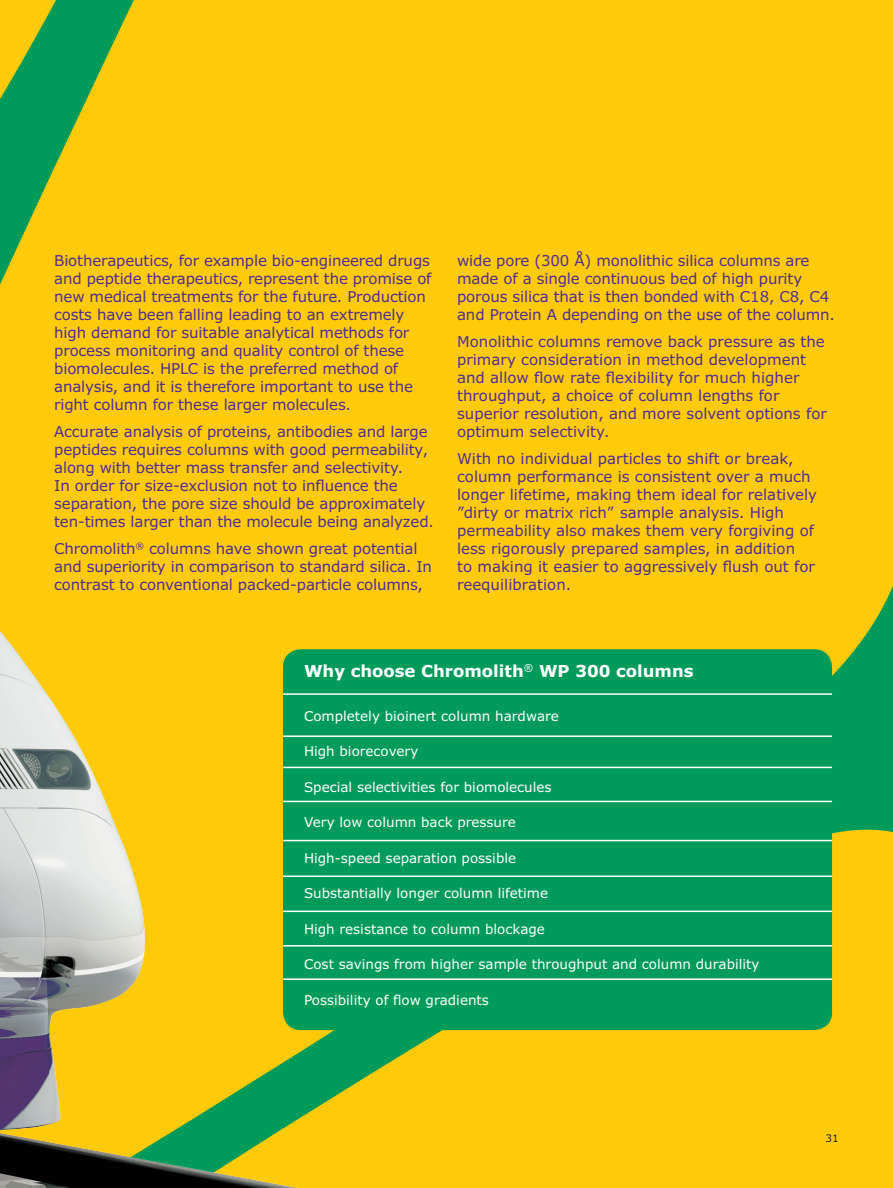
<style>
.page{position:relative;width:893px;height:1188px;background:#fff}
.page>*{position:absolute;margin:0;border:0;box-sizing:border-box;transform-origin:0 0}
.t1{font:700 16.5px "Verdana Pro";color:#fff}
.t2{font:15px/18px "Verdana Pro";letter-spacing:-.01em;color:#502e92}
.t3{font:13.5px "Verdana Pro";color:#fff}
.t4{font:10.5px "Verdana Pro";color:#231f20}
</style>
<div class="page">
<div style="left:306px;top:0;width:587px;height:1188px;background:#feca0a"></div>
<svg style="left:0;top:0;width:306px;height:277px;fill:#feca0a"></svg>
<div style="left:283px;top:649px;width:549px;height:381px;background:#009a5a;border-radius:18px"></div>
<hr style="left:283px;top:693px;width:549px;height:2px;background:#fff">
<hr style="left:283px;top:735px;width:549px;height:2px;background:#fff">
<hr style="left:283px;top:767px;width:549px;height:1px;background:#fff">
<hr style="left:283px;top:801px;width:549px;height:1px;background:#fff">
<hr style="left:283px;top:840px;width:549px;height:1px;background:#fff">
<hr style="left:283px;top:876px;width:549px;height:1px;background:#fff">
<hr style="left:283px;top:911px;width:549px;height:1px;background:#fff">
<hr style="left:283px;top:945px;width:549px;height:2px;background:#fff">
<hr style="left:283px;top:978px;width:549px;height:2px;background:#fff">
<img style="left:0;top:277px;width:351px;height:911px">
<p class="t2" style="left:54px;top:252px;width:379px">Biotherapeutics, for example bio-engineered drugs and peptide therapeutics, represent the promise of new medical treatments for the future. Production costs have been falling leading to an extremely high demand for suitable analytical methods for process monitoring and quality control of these biomolecules. HPLC is the preferred method of analysis, and it is therefore important to use the right column for these larger molecules.</p>
<p class="t2" style="left:54px;top:423px;width:381px">Accurate analysis of proteins, antibodies and large peptides requires columns with good permeability, along with better mass transfer and selectivity.<br>In order for size-exclusion not to influence the separation, the pore size should be approximately ten-times larger than the molecule being analyzed.</p>
<p class="t2" style="left:54px;top:540px;width:379px">Chromolith<sup>®</sup> columns have shown great potential and superiority in comparison to standard silica. In contrast to conventional packed-particle columns,</p>
<p class="t2" style="left:457px;top:252px;width:379px">wide pore (300 Å) monolithic silica columns are made of a single continuous bed of high purity porous silica that is then bonded with C18, C8, C4 and Protein A depending on the use of the column.</p>
<p class="t2" style="left:457px;top:333px;width:371px">Monolithic columns remove back pressure as the primary consideration in method development and allow flow rate flexibility for much higher throughput, a choice of column lengths for superior resolution, and more solvent options for optimum selectivity.</p>
<p class="t2" style="left:457px;top:450px;width:361px">With no individual particles to shift or break, column performance is consistent over a much longer lifetime, making them ideal for relatively ”dirty or matrix rich” sample analysis. High permeability also makes them very forgiving of less rigorously prepared samples, in addition<br>to making it easier to aggressively flush out for reequilibration.</p>
<p class="t1" style="left:304px;top:660px;width:391px">Why choose Chromolith<sup>®</sup> WP 300 columns</p>
<p class="t3" style="left:304px;top:707px;width:256px">Completely bioinert column hardware</p>
<p class="t3" style="left:304px;top:743px;width:116px">High biorecovery</p>
<p class="t3" style="left:304px;top:778px;width:249px">Special selectivities for biomolecules</p>
<p class="t3" style="left:304px;top:814px;width:213px">Very low column back pressure</p>
<p class="t3" style="left:304px;top:849px;width:214px">High-speed separation possible</p>
<p class="t3" style="left:304px;top:885px;width:246px">Substantially longer column lifetime</p>
<p class="t3" style="left:304px;top:920px;width:242px">High resistance to column blockage</p>
<p class="t3" style="left:304px;top:956px;width:457px">Cost savings from higher sample throughput and column durability</p>
<p class="t3" style="left:304px;top:991px;width:186px">Possibility of flow gradients</p>
<p class="t4" style="left:825px;top:1131px;width:15px">31</p>
</div>
